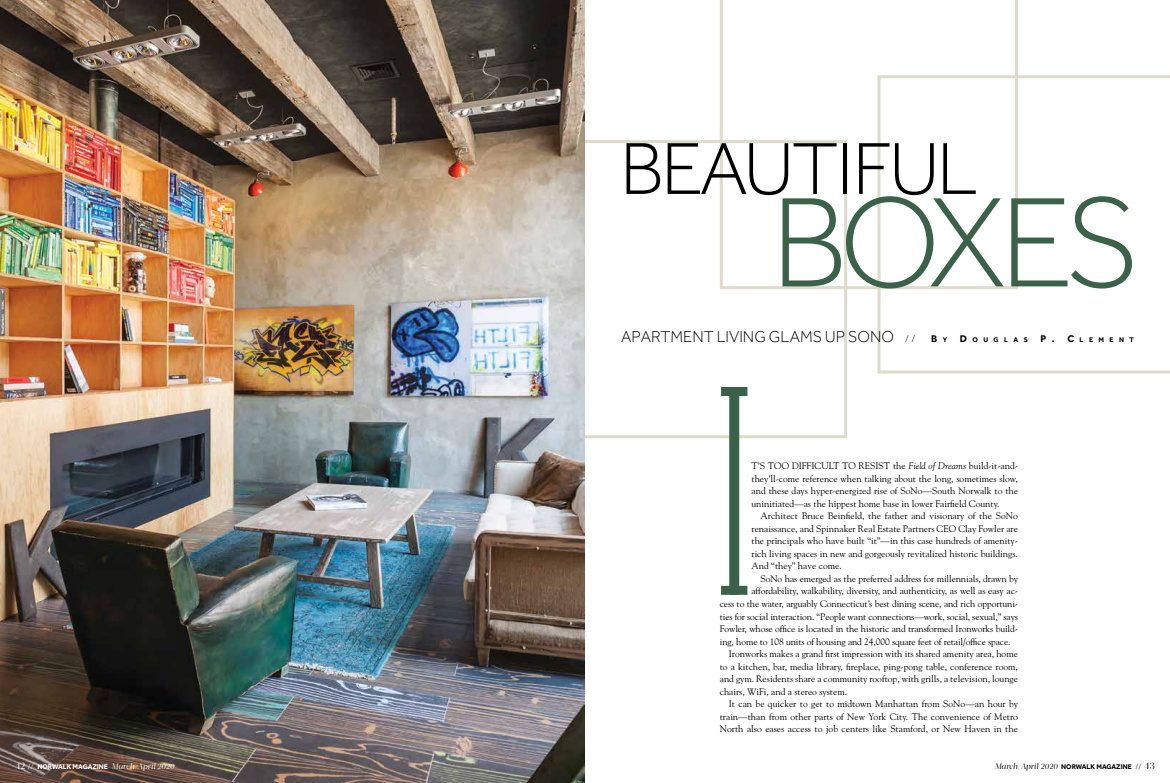
<style>
.page{position:relative;width:1170px;height:783px;background:#fff}
.page>*{position:absolute;margin:0;border:0;box-sizing:border-box;transform-origin:0 0}
.t1{font:300 132px "Effra";letter-spacing:-.07em;color:#3b6149}
.t2{font:300 76px "Effra";letter-spacing:-.04em;color:#000}
.t3{font:300 16.3px "Effra";color:#000}
.t4{font:700 10px "Effra";color:#000}
.t5{font:9.5px/12.5px "Goudy";color:#000;text-align:justify}
.t6{font:italic 8px "Acta Display";letter-spacing:-.01em;color:#000}
.t7{font:700 7px "Effra";color:#fff}
.t8{font:700 7px "Effra";letter-spacing:.78em;color:#000}
.s1{font-size:10px}
.s2{font-size:7px}
.s3{font-style:italic}
.s4{font-family:"Acta Display";font-weight:400;font-size:10px}
.s5{font-weight:300;font-size:8px}
.s6{font-family:"Acta Display";font-weight:400;font-style:italic;font-size:8px}
.s7{font-family:"Effra";font-weight:700;font-style:normal;font-size:7px}
.s8{font-family:"Effra";font-weight:300;font-style:normal}
.s9{font-style:normal;font-size:10px}
</style>
<div class="page">
<div style="left:549px;top:140px;width:298px;height:298px;border:3px solid #dfdac9"></div>
<svg style="left:720px;top:0;width:298px;height:289px"></svg>
<svg style="left:878px;top:75px;width:292px;height:299px"></svg>
<img style="left:0;top:0;width:585px;height:783px">
<div style="left:729px;top:392px;width:10px;height:203px;background:#3b6149"></div>
<div style="left:721px;top:387px;width:26px;height:9px;background:#3b6149"></div>
<div style="left:721px;top:586px;width:26px;height:9px;background:#3b6149"></div>
<h2 class="t2" style="left:620px;top:126px;width:359px">BEAUTIFUL</h2>
<h1 class="t1" style="left:771px;top:168px;width:370px">BOXES</h1>
<h3 class="t3" style="left:621px;top:328px;width:296px">APARTMENT LIVING GLAMS UP SONO <span class="s1">/ /</span></h3>
<p class="t4" style="left:931px;top:333px;width:18px">B <span class="s2">Y</span></p>
<p class="t8" style="left:960px;top:336px;width:69px"><span class="s1">D</span>OUGLAS</p>
<p class="t8" style="left:1041px;top:336px;width:95px"><span class="s1">P. C</span>LEMENT</p>
<p class="t5" style="left:752px;top:460px;width:268px">T’s too difficult to resist the <span class="s3">Field of Dreams</span> build-it-and&shy;they’ll-come reference when talking about the long, sometimes slow, and these days hyper-energized rise of SoNo—South Norwalk to the uninitiated—as the hippest home base in lower Fairfield County.</p>
<p class="t5" style="left:752px;top:510px;width:268px;text-indent:9px">Architect Bruce Beinfield, the father and visionary of the SoNo renaissance, and Spinnaker Real Estate Partners CEO</p>
<p class="t5" style="left:752px;top:522px;width:268px;text-indent:207px">Clay Fowler are the principals who have built “it”—in this case hundreds of amenity&shy;rich living spaces in new and gorgeously revitalized historic buildings.<br>And “they” have come.</p>
<p class="t5" style="left:761px;top:572px;width:259px">SoNo has emerged as the preferred address for millennials, drawn by</p>
<p class="t5" style="left:752px;top:585px;width:268px">affordability, walkability, diversity, and authenticity, as well as easy ac-</p>
<p class="t5" style="left:720px;top:597px;width:300px">cess to the water, arguably Connecticut’s best dining scene, and rich opportuni-</p>
<p class="t5" style="left:720px;top:610px;width:300px">ties for social interaction. “People want connections—work, social, sexual,” says</p>
<p class="t5" style="left:720px;top:622px;width:300px">Fowler, whose office is located in the historic and transformed Ironworks build-</p>
<p class="t5" style="left:720px;top:635px;width:292px">ing, home to 108 units of housing and 24,000 square feet of retail/office space.</p>
<p class="t5" style="left:729px;top:647px;width:291px">Ironworks makes a grand first impression with its shared amenity area, home</p>
<p class="t5" style="left:720px;top:660px;width:300px">to a kitchen, bar, media library, fireplace, ping-pong table, conference room,</p>
<p class="t5" style="left:720px;top:672px;width:300px">and gym. Residents share a community rooftop, with grills, a television, lounge</p>
<p class="t5" style="left:720px;top:685px;width:129px">chairs, WiFi, and a stereo system.</p>
<p class="t5" style="left:729px;top:697px;width:291px">It can be quicker to get to midtown Manhattan from SoNo—an hour by</p>
<p class="t5" style="left:720px;top:710px;width:300px">train—than from other parts of New York City. The convenience of Metro</p>
<p class="t5" style="left:720px;top:722px;width:300px">North also eases access to job centers like Stamford, or New Haven in the</p>
<p class="t7" style="left:15px;top:763px;width:161px"><span class="s4">42</span> <span class="s5">//</span> NORWALK MAGAZINE <span class="s6">March/April 2020</span></p>
<p class="t6" style="left:995px;top:762px;width:162px">March/April 2020 <span class="s7">NORWALK MAGAZINE</span> <span class="s8">//</span> <span class="s9">43</span></p>
</div>
